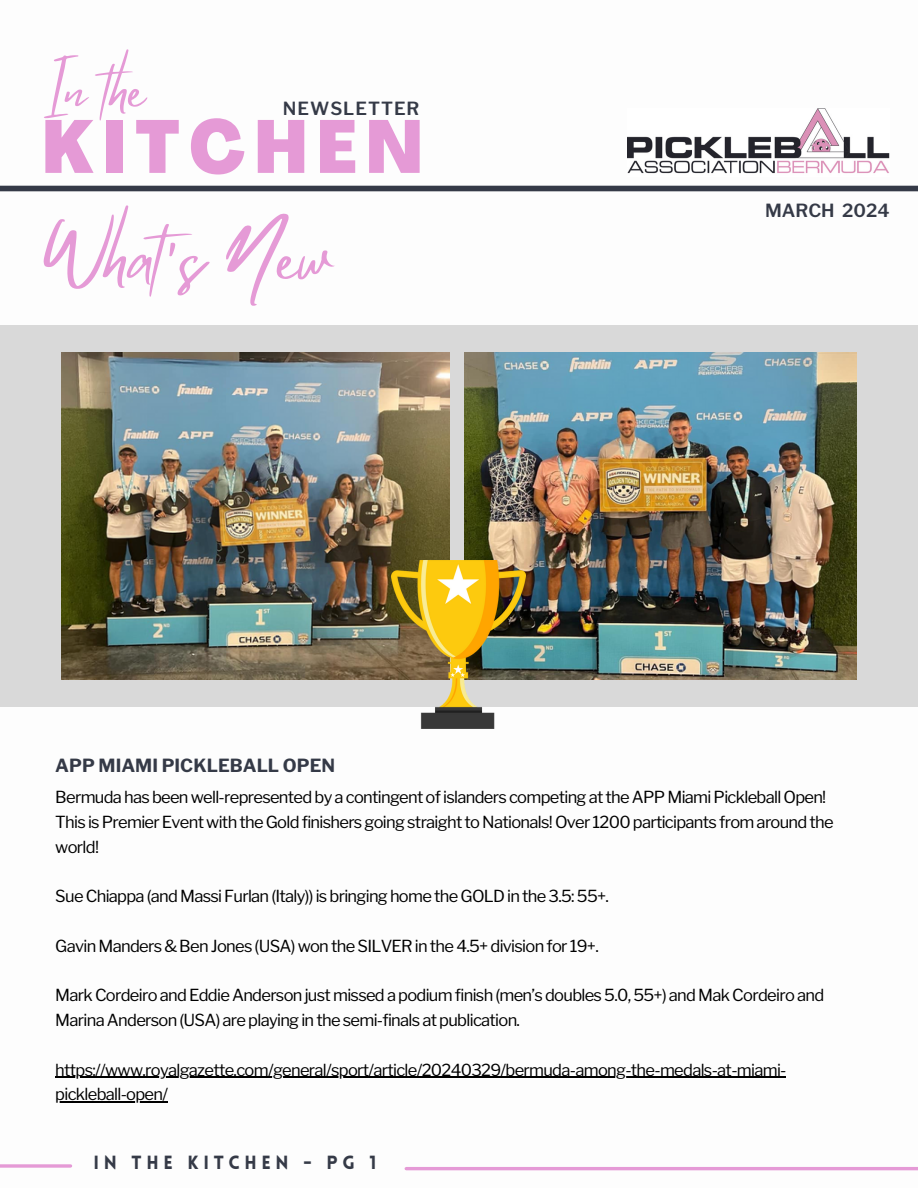
<style>
.page{position:relative;width:918px;height:1188px;background:#fff}
.page>*{position:absolute;margin:0;border:0;box-sizing:border-box;transform-origin:0 0}
.t1{font:800 condensed 73.95px "Agrandir";letter-spacing:.125em;color:#e59ad6}
.t2{font:69.3px "Mistrully";color:#e59ad6}
.t3{font:54px "Mistrully";color:#e59ad6}
.t4{font:900 18.6px "Lovelo";letter-spacing:.25em;color:#353a47}
.t5{font:700 18px "Libre Franklin";color:#353a47}
.t6{font:600 18px "Libre Franklin";letter-spacing:.055em;color:#353a47}
.t7{font:600 18px "Libre Franklin";color:#353a47}
.t8{font:16.5px/24.8px "Libre Franklin";letter-spacing:-.04em;color:#000}
</style>
<div class="page">
<div style="left:0;top:186px;width:918px;height:5px;background:#353a47"></div>
<img style="left:628px;top:109px;width:262px;height:65px">
<hr style="left:406px;top:1167px;width:512px;height:3px;background:#e59ad6">
<svg style="left:0;top:1164px;width:71px;height:4px"></svg>
<div style="left:0;top:325px;width:918px;height:382px;background:#d9d9d9"></div>
<img style="left:61px;top:352px;width:388px;height:328px">
<img style="left:465px;top:352px;width:391px;height:328px">
<img style="left:392px;top:560px;width:134px;height:169px">
<hr style="left:55px;top:1077px;width:731px;height:1px;background:#000">
<hr style="left:55px;top:1101px;width:112px;height:2px;background:#000">
<h4 class="t3" style="left:45px;top:47px;width:102px">In th e</h4>
<p class="t6" style="left:283px;top:98px;width:138px">NEWSLETTER</p>
<p class="t1" style="left:42px;top:117px;width:382px">KITCHEN</p>
<p class="t2" style="left:40px;top:202px;width:293px">What’s New</p>
<p class="t5" style="left:55px;top:754px;width:281px">APP MIAMI PICKLEBALL OPEN</p>
<p class="t7" style="left:765px;top:199px;width:126px">MARCH 2024</p>
<h4 class="t8" style="left:55px;top:785px;width:773px">Bermuda has been well-represented by a contingent of islanders competing at the APP Miami Pickleball Open!</h4>
<p class="t8" style="left:55px;top:810px;width:780px">This is Premier Event with the Gold finishers going straight to Nationals! Over 1200 participants from around the world!</p>
<p class="t8" style="left:55px;top:884px;width:555px">Sue Chiappa (and Massi Furlan (Italy)) is bringing home the GOLD in the 3.5: 55+.</p>
<p class="t8" style="left:55px;top:933px;width:545px">Gavin Manders &amp; Ben Jones (USA) won the SILVER in the 4.5+ division for 19+.</p>
<h4 class="t8" style="left:55px;top:983px;width:770px">Mark Cordeiro and Eddie Anderson just missed a podium finish (men’s doubles 5.0, 55+) and Mak Cordeiro and<br>Marina Anderson (USA) are playing in the semi-finals at publication.</h4>
<p class="t8" style="left:55px;top:1057px;width:733px">https://www.royalgazette.com/general/sport/article/20240329/bermuda-among-the-medals-at-miami-</p>
<p class="t8" style="left:55px;top:1082px;width:114px">pickleball-open/</p>
<h4 class="t4" style="left:93px;top:1155px;width:285px">IN THE KITCHEN - PG 1</h4>
</div>
